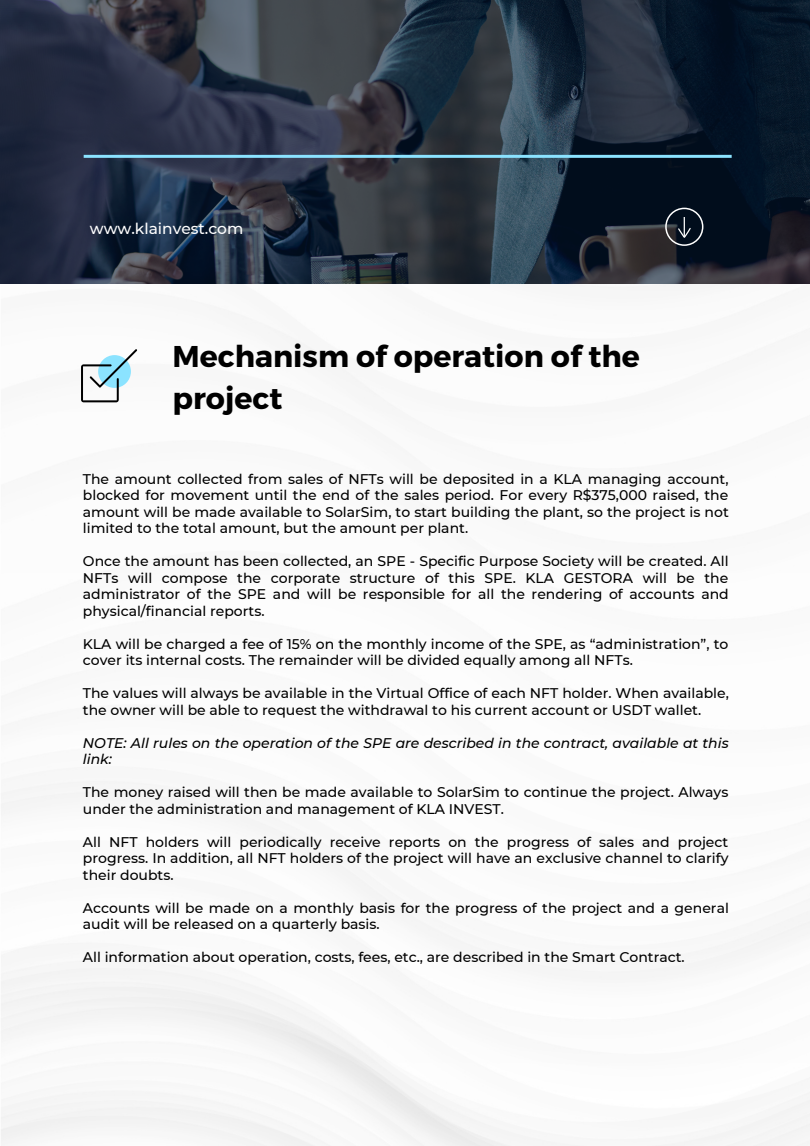
<style>
.page{position:relative;width:810px;height:1146px;background:#fff}
.page>*{position:absolute;margin:0;border:0;box-sizing:border-box;transform-origin:0 0}
.t1{font:700 30px/42px "Montserrat";color:#000}
.t2{font:500 15.4px "Montserrat";color:#fff}
.t3{font:500 14px/16.5px "Montserrat";color:#000}
.t4{font:italic 500 14px/16.5px "Montserrat";color:#000}
</style>
<div class="page">
<img style="left:0;top:0;width:810px;height:284px">
<svg style="left:81px;top:349px;width:56px;height:53px"></svg>
<hr style="left:84px;top:155px;width:648px;height:3px;background:#8be3ff">
<svg style="left:665px;top:208px;width:38px;height:38px"></svg>
<p class="t2" style="left:90px;top:219px;width:155px">www.klainvest.com</p>
<p class="t1" style="left:173px;top:334px;width:469px">Mechanism of operation of the project</p>
<p class="t3" style="left:83px;top:470px;width:647px;text-align:justify">The amount collected from sales of NFTs will be deposited in a KLA managing account, blocked for movement until the end of the sales period. For every R$375,000 raised, the amount will be made available to SolarSim, to start building the plant, so the project is not limited to the total amount, but the amount per plant.</p>
<p class="t3" style="left:83px;top:553px;width:647px;text-align:justify">Once the amount has been collected, an SPE - Specific Purpose Society will be created. All NFTs will compose the corporate structure of this SPE. KLA GESTORA will be the administrator of the SPE and will be responsible for all the rendering of accounts and physical/financial reports.</p>
<p class="t3" style="left:83px;top:635px;width:647px">KLA will be charged a fee of 15% on the monthly income of the SPE, as “administration”, to cover its internal costs. The remainder will be divided equally among all NFTs.</p>
<p class="t3" style="left:83px;top:685px;width:647px">The values will always be available in the Virtual Office of each NFT holder. When available, the owner will be able to request the withdrawal to his current account or USDT wallet.</p>
<p class="t4" style="left:83px;top:734px;width:647px">NOTE: All rules on the operation of the SPE are described in the contract, available at this link:</p>
<p class="t3" style="left:83px;top:784px;width:647px">The money raised will then be made available to SolarSim to continue the project. Always under the administration and management of KLA INVEST.</p>
<p class="t3" style="left:83px;top:833px;width:647px;text-align:justify">All NFT holders will periodically receive reports on the progress of sales and project progress. In addition, all NFT holders of the project will have an exclusive channel to clarify their doubts.</p>
<p class="t3" style="left:83px;top:899px;width:648px">Accounts will be made on a monthly basis for the progress of the project and a general audit will be released on a quarterly basis.</p>
<p class="t3" style="left:83px;top:949px;width:603px">All information about operation, costs, fees, etc., are described in the Smart Contract.</p>
</div>
